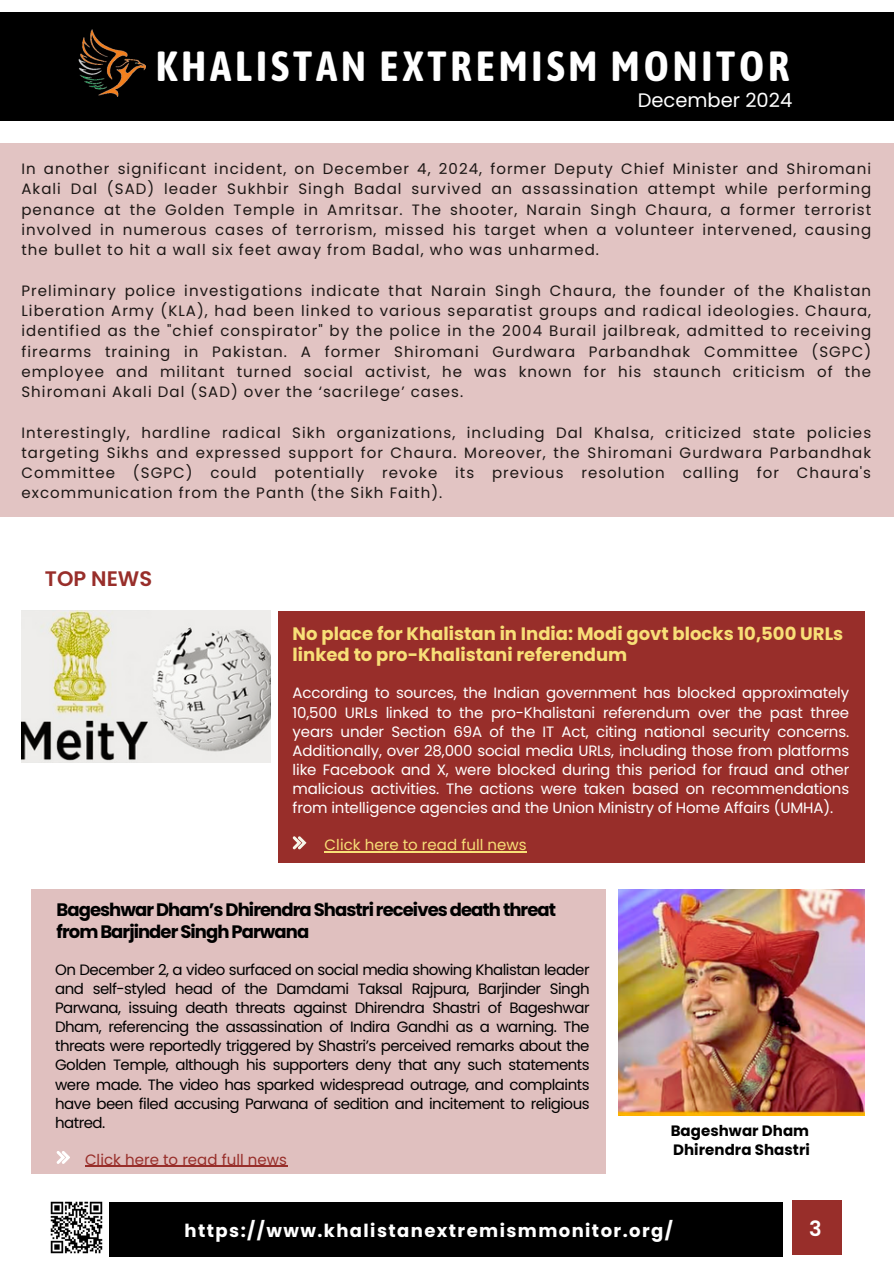
<style>
.page{position:relative;width:894px;height:1264px;background:#fff}
.page>*{position:absolute;margin:0;border:0;box-sizing:border-box;transform-origin:0 0}
.t1{font:700 42px "Asap Condensed";letter-spacing:.09em;color:#fff}
.t2{font:600 21px "Poppins";color:#982e2a}
.t3{font:600 21px "Poppins";color:#fff}
.t4{font:19.5px "Poppins";color:#fff}
.t5{font:700 18px/21.3px "Poppins";color:#f8df77}
.t6{font:700 18px/21.3px "Poppins";letter-spacing:-.05em;color:#000}
.t7{font:700 18px "Poppins";letter-spacing:.08em;color:#fff}
.t8{font:15px/20.2px "Poppins";letter-spacing:.07em;color:#1c1715;text-align:justify}
.t9{font:15px/19.2px "Poppins";letter-spacing:-.035em;color:#000;text-align:justify}
.t10{font:15px/19.2px "Poppins";letter-spacing:-.01em;color:#fff;text-align:justify}
.t11{font:700 15px/19.2px "Poppins";letter-spacing:.005em;color:#000}
.t12{font:15px "Poppins";letter-spacing:.005em;color:#f8df77}
.t13{font:15px "Poppins";letter-spacing:.005em;color:#982e2a}
</style>
<div class="page">
<div style="left:0;top:12px;width:893px;height:109px;background:#000"></div>
<img style="left:78px;top:29px;width:67px;height:68px">
<div style="left:109px;top:1202px;width:673px;height:54px;background:#000"></div>
<div style="left:791px;top:1200px;width:49px;height:54px;background:#982e2a"></div>
<img style="left:50px;top:1201px;width:53px;height:53px">
<div style="left:0;top:143px;width:893px;height:373px;background:#e2c4c3"></div>
<div style="left:278px;top:611px;width:586px;height:251px;background:#982e2a"></div>
<svg style="left:293px;top:836px;width:13px;height:13px"></svg>
<div style="left:32px;top:889px;width:573px;height:284px;background:#e0c0bf"></div>
<svg style="left:57px;top:1151px;width:13px;height:12px"></svg>
<img style="left:21px;top:611px;width:249px;height:151px">
<img style="left:618px;top:889px;width:246px;height:226px">
<hr style="left:324px;top:851px;width:202px;height:1px;background:#f8df77">
<hr style="left:85px;top:1165px;width:202px;height:1px;background:#982e2a">
<p class="t1" style="left:156px;top:42px;width:635px">KHALISTAN EXTREMISM MONITOR</p>
<h1 class="t4" style="left:637px;top:86px;width:156px">December 2024</h1>
<p class="t8" style="left:21px;top:159px;width:851px">In another significant incident, on December 4, 2024, former Deputy Chief Minister and Shiromani Akali Dal (SAD) leader Sukhbir Singh Badal survived an assassination attempt while performing penance at the Golden Temple in Amritsar. The shooter, Narain Singh Chaura, a former terrorist involved in numerous cases of terrorism, missed his target when a volunteer intervened, causing the bullet to hit a wall six feet away from Badal, who was unharmed.</p>
<p class="t8" style="left:21px;top:280px;width:851px">Preliminary police investigations indicate that Narain Singh Chaura, the founder of the Khalistan Liberation Army (KLA), had been linked to various separatist groups and radical ideologies. Chaura, identified as the "chief conspirator" by the police in the 2004 Burail jailbreak, admitted to receiving firearms training in Pakistan. A former Shiromani Gurdwara Parbandhak Committee (SGPC) employee and militant turned social activist, he was known for his staunch criticism of the Shiromani Akali Dal (SAD) over the ‘sacrilege’ cases.</p>
<h2 class="t8" style="left:21px;top:422px;width:851px">Interestingly, hardline radical Sikh organizations, including Dal Khalsa, criticized state policies targeting Sikhs and expressed support for Chaura. Moreover, the Shiromani Gurdwara Parbandhak Committee (SGPC) could potentially revoke its previous resolution calling for Chaura's excommunication from the Panth (the Sikh Faith).</h2>
<p class="t2" style="left:45px;top:564px;width:109px">TOP NEWS</p>
<p class="t5" style="left:292px;top:623px;width:552px">No place for Khalistan in India: Modi govt blocks 10,500 URLs linked to pro-Khalistani referendum</p>
<h4 class="t10" style="left:292px;top:683px;width:558px">According to sources, the Indian government has blocked approximately 10,500 URLs linked to the pro-Khalistani referendum over the past three years under Section 69A of the IT Act, citing national security concerns.<br>Additionally, over 28,000 social media URLs, including those from platforms like Facebook and X, were blocked during this period for fraud and other malicious activities. The actions were taken based on recommendations from intelligence agencies and the Union Ministry of Home Affairs (UMHA).</h4>
<p class="t12" style="left:324px;top:834px;width:203px">Click here to read full news</p>
<p class="t6" style="left:56px;top:899px;width:501px">Bageshwar Dham’s Dhirendra Shastri receives death threat from Barjinder Singh Parwana</p>
<h4 class="t9" style="left:55px;top:959px;width:536px">On December 2, a video surfaced on social media showing Khalistan leader and self-styled head of the Damdami Taksal Rajpura, Barjinder Singh Parwana, issuing death threats against Dhirendra Shastri of Bageshwar Dham, referencing the assassination of Indira Gandhi as a warning. The threats were reportedly triggered by Shastri’s perceived remarks about the Golden Temple, although his supporters deny that any such statements were made. The video has sparked widespread outrage, and complaints have been filed accusing Parwana of sedition and incitement to religious hatred.</h4>
<p class="t13" style="left:85px;top:1148px;width:203px">Click here to read full news</p>
<p class="t11" style="left:670px;top:1121px;width:141px">Bageshwar Dham<br>Dhirendra Shastri</p>
<h3 class="t7" style="left:184px;top:1218px;width:489px">https://www.khalistanextremismmonitor.org/</h3>
<p class="t3" style="left:809px;top:1213px;width:14px">3</p>
</div>
